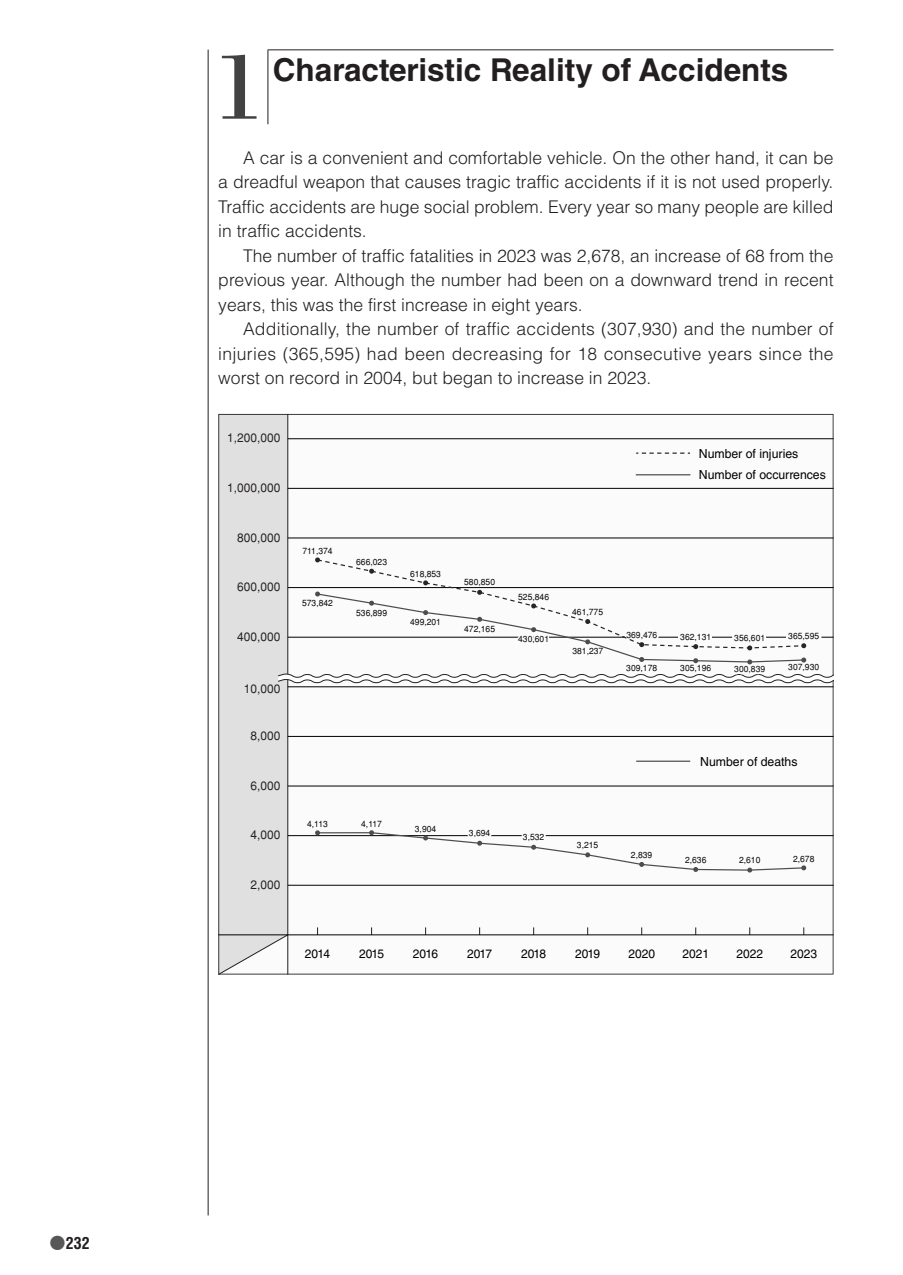
<style>
.page{position:relative;width:903px;height:1275px;background:#fff}
.page>*{position:absolute;margin:0;border:0;box-sizing:border-box;transform-origin:0 0}
.t1{font:99.23px "Bodoni Std";color:#424242}
.t2{font:700 31.5px "Helvetica LT Std";color:#231f20}
.t3{font:300 17.5px/24.5px "Helvetica LT Std";color:#231f20;text-align:justify}
.t4{font:700 condensed 16.1px "Helvetica LT Std";color:#231f20}
.t5{font:12.42px/21px "Helvetica LT Std";color:#000}
.t6{font:12.25px "Helvetica";color:#231f20}
.t7{font:12.25px "Helvetica LT Std";color:#000}
.t8{font:8.75px "Helvetica";color:#000}
.s1{font-family:"Ryumin Pro";font-weight:300;font-stretch:normal;color:#575757}
</style>
<div class="page">
<hr style="left:208px;top:50px;width:1px;height:1165px;background:#231f20">
<hr style="left:268px;top:50px;width:565px;height:1px;background:#231f20">
<hr style="left:268px;top:50px;width:1px;height:74px;background:#231f20">
<svg style="left:218px;top:414px;width:615px;height:561px"></svg>
<p class="t4" style="left:50px;top:1233px;width:42px"><span class="s1">●</span>232</p>
<h1 class="t1" style="left:214px;top:25px;width:51px">1</h1>
<h2 class="t2" style="left:273px;top:51px;width:517px">Characteristic Reality of Accidents</h2>
<p class="t3" style="left:218px;top:145px;width:617px;text-indent:25px">A car is a convenient and comfortable vehicle. On the other hand it, can be a dreadful weapon that causes tragic traffic accidents isitif not used properly.<br>Traffic accidents are huge social problem. Every year so many people are killed in traffic accidents.</p>
<p class="t3" style="left:218px;top:243px;width:617px;text-indent:25px">The number of traffic fatalities in 2023 was 2,678, an increase of 68 from the previous year. Although the number had been on a downward trend in recent years, this was the first increase in eight years.</p>
<p class="t3" style="left:218px;top:317px;width:617px;text-indent:25px">Additionally, the number of traffic accidents (307,930) and the number of injuries (365,595) had been decreasing for 18 consecutive years since the worst on record in 2004, but began to increase in 2023.</p>
<p class="t6" style="left:227px;top:431px;width:55px">1,200,000</p>
<p class="t6" style="left:227px;top:480px;width:55px">1,000,000</p>
<p class="t6" style="left:237px;top:530px;width:45px">800,000</p>
<p class="t6" style="left:237px;top:580px;width:45px">600,000</p>
<p class="t6" style="left:237px;top:629px;width:45px">400,000</p>
<p class="t6" style="left:244px;top:681px;width:38px">10,000</p>
<p class="t6" style="left:250px;top:728px;width:31px">8,000</p>
<p class="t6" style="left:250px;top:778px;width:31px">6,000</p>
<p class="t6" style="left:250px;top:828px;width:31px">4,000</p>
<p class="t6" style="left:250px;top:877px;width:31px">2,000</p>
<p class="t8" style="left:302px;top:545px;width:32px">711,374</p>
<p class="t8" style="left:302px;top:598px;width:32px">573,842</p>
<p class="t8" style="left:307px;top:818px;width:22px">4,113</p>
<p class="t7" style="left:305px;top:946px;width:27px">2014</p>
<p class="t5" style="left:699px;top:443px;width:129px">Number of injuries<br>Number of occurrences</p>
<p class="t8" style="left:356px;top:557px;width:32px">666,023</p>
<p class="t8" style="left:356px;top:607px;width:32px">536,899</p>
<p class="t8" style="left:410px;top:568px;width:32px">618,853</p>
<p class="t8" style="left:410px;top:617px;width:32px">499,201</p>
<p class="t8" style="left:464px;top:577px;width:32px">580,850</p>
<p class="t8" style="left:464px;top:623px;width:32px">472,165</p>
<p class="t8" style="left:518px;top:591px;width:32px">525,846</p>
<p class="t8" style="left:518px;top:634px;width:32px">430,601</p>
<p class="t8" style="left:572px;top:607px;width:32px">461,775</p>
<p class="t8" style="left:572px;top:646px;width:32px">381,237</p>
<p class="t8" style="left:626px;top:630px;width:32px">369,476</p>
<p class="t8" style="left:626px;top:663px;width:32px">309,178</p>
<p class="t8" style="left:680px;top:632px;width:32px">362,131</p>
<p class="t8" style="left:680px;top:663px;width:32px">305,196</p>
<p class="t8" style="left:734px;top:633px;width:32px">356,601</p>
<p class="t8" style="left:734px;top:664px;width:32px">300,839</p>
<p class="t8" style="left:788px;top:631px;width:32px">365,595</p>
<p class="t8" style="left:788px;top:662px;width:32px">307,930</p>
<p class="t8" style="left:361px;top:818px;width:22px">4,117</p>
<p class="t8" style="left:415px;top:823px;width:23px">3,904</p>
<p class="t8" style="left:469px;top:828px;width:23px">3,694</p>
<p class="t8" style="left:523px;top:832px;width:23px">3,532</p>
<p class="t8" style="left:577px;top:839px;width:23px">3,215</p>
<p class="t8" style="left:631px;top:849px;width:23px">2,839</p>
<p class="t5" style="left:700px;top:751px;width:99px">Number of deaths</p>
<p class="t8" style="left:685px;top:854px;width:23px">2,636</p>
<p class="t8" style="left:739px;top:855px;width:23px">2,610</p>
<p class="t8" style="left:793px;top:853px;width:23px">2,678</p>
<p class="t7" style="left:359px;top:946px;width:27px">2015</p>
<p class="t7" style="left:413px;top:946px;width:27px">2016</p>
<p class="t7" style="left:467px;top:946px;width:27px">2017</p>
<p class="t7" style="left:521px;top:946px;width:27px">2018</p>
<p class="t7" style="left:575px;top:946px;width:27px">2019</p>
<p class="t7" style="left:628px;top:946px;width:28px">2020</p>
<p class="t7" style="left:682px;top:946px;width:28px">2021</p>
<p class="t7" style="left:736px;top:946px;width:28px">2022</p>
<p class="t7" style="left:790px;top:946px;width:28px">2023</p>
</div>
